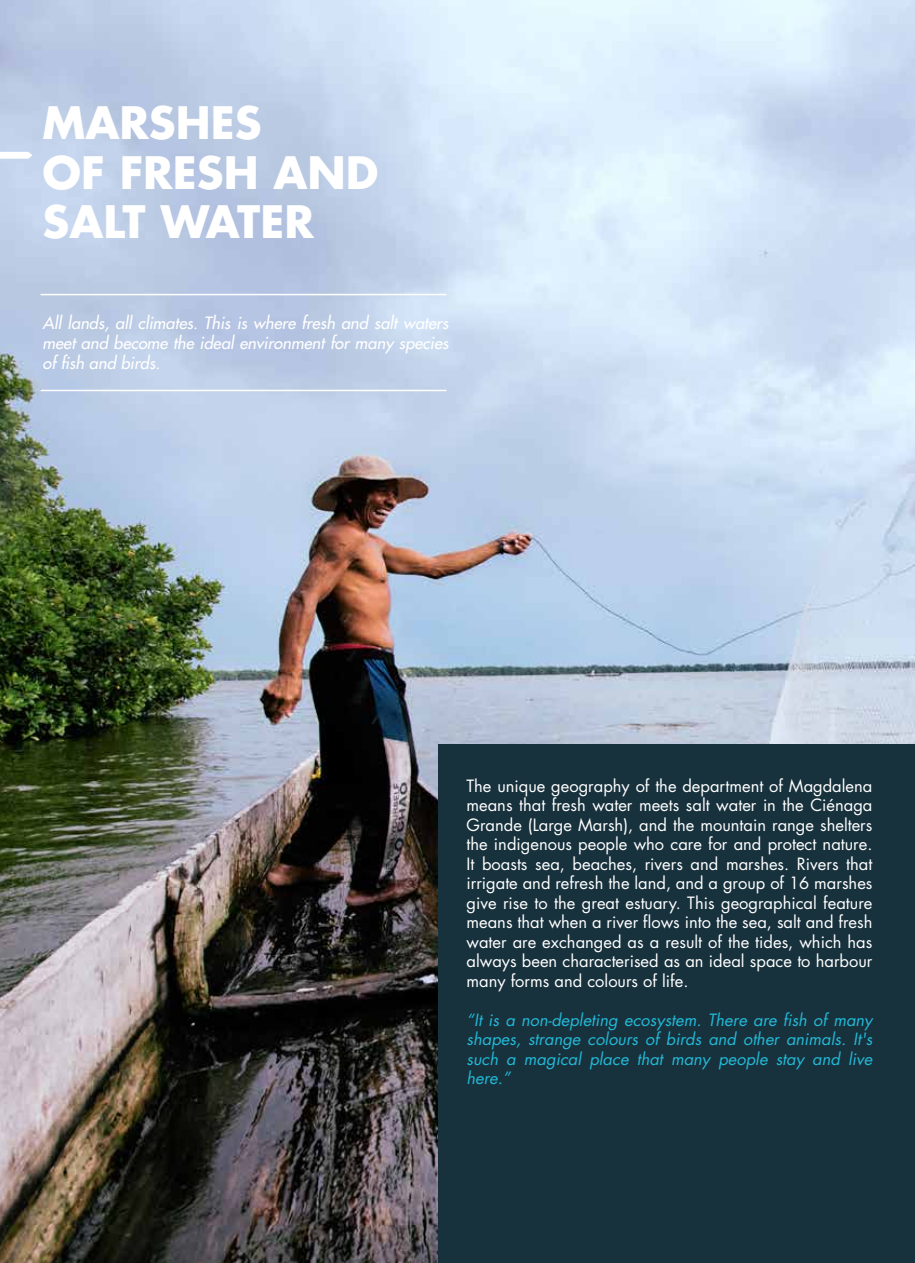
<style>
.page{position:relative;width:915px;height:1263px;background:#fff}
.page>*{position:absolute;margin:0;border:0;box-sizing:border-box;transform-origin:0 0}
.t1{font:700 43.5px/49.5px "Futura Std";color:#fff}
.t2{font:16.5px/19.5px "Futura Std";color:#fff;text-align:justify}
.t3{font:italic 16.5px/19.5px "Futura Std";color:#23b9d6;text-align:justify}
.t4{font:italic 500 16.5px/19.8px "Futura Std";color:#fff;text-align:justify}
</style>
<div class="page">
<img style="left:0;top:0;width:914px;height:1263px">
<div style="left:438px;top:744px;width:476px;height:519px;background:#17313d"></div>
<hr style="left:41px;top:294px;width:405px;height:1px;background:#fff">
<hr style="left:41px;top:390px;width:405px;height:1px;background:#fff">
<svg style="left:0;top:152px;width:32px;height:7px"></svg>
<h1 class="t1" style="left:43px;top:98px;width:337px">MARSHES<br>OF FRESH AND<br>SALT WATER</h1>
<p class="t4" style="left:43px;top:313px;width:407px">All lands, all climates. This is where fresh and salt waters meet and become the ideal environment for many species of fish and birds.</p>
<p class="t2" style="left:466px;top:776px;width:407px">The unique geography of the department of Magdalena means that fresh water meets salt water in the Ciénaga Grande (Large Marsh), and the mountain range shelters the indigenous people who care for and protect nature.<br>It boasts sea, beaches, rivers and marshes. Rivers that irrigate and refresh the land, and a group of 16 marshes give rise to the great estuary. This geographical feature means that when a river flows into the sea, salt and fresh water are exchanged as a result of the tides, which has always been characterised as an ideal space to harbour many forms and colours of life.</p>
<p class="t3" style="left:466px;top:1010px;width:407px">“It is a non-depleting ecosystem. There are fish of many shapes, strange colours of birds and other animals. It's such a magical place that many people stay and live here.”</p>
</div>
